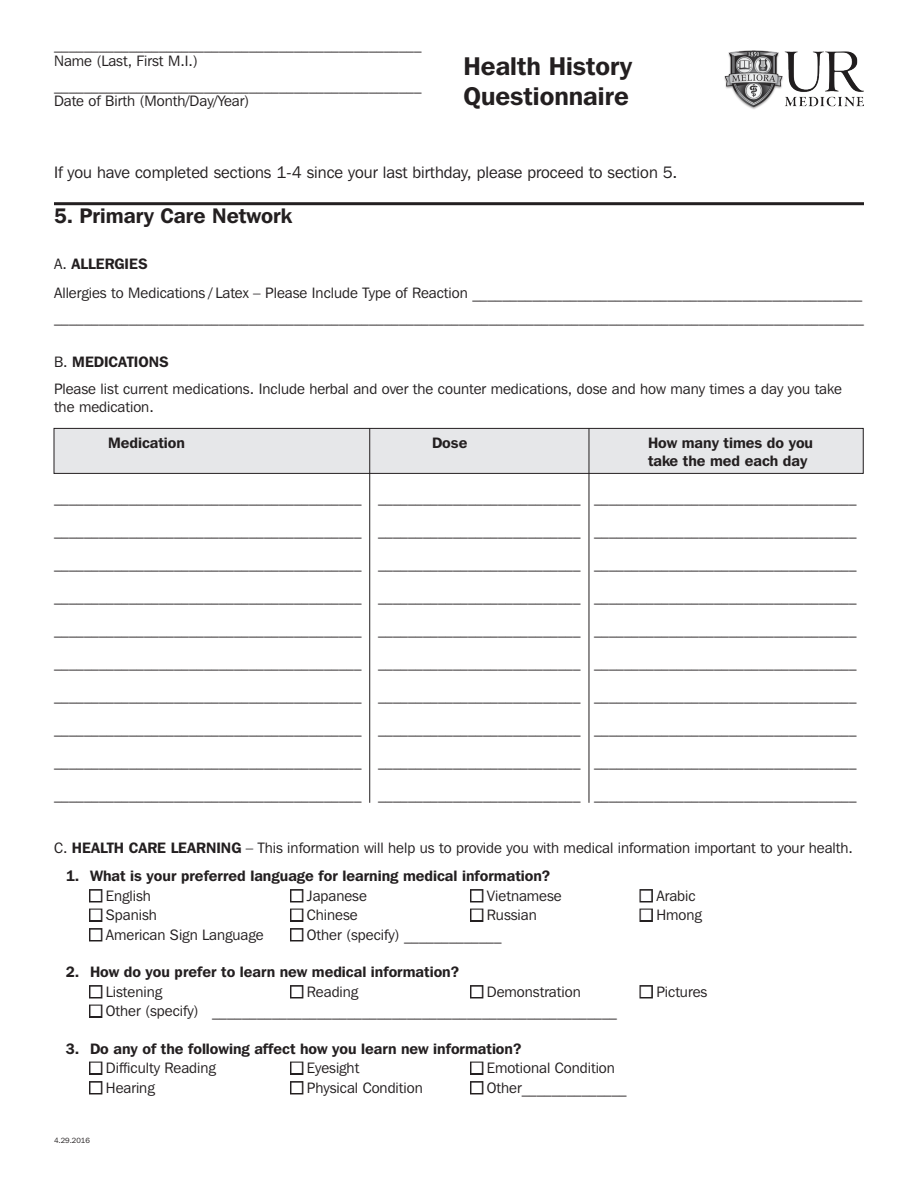
<style>
.page{position:relative;width:918px;height:1188px;background:#fff}
.page>*{position:absolute;margin:0;border:0;box-sizing:border-box;transform-origin:0 0}
.t1{font:600 25.5px/30px "Franklin Gothic IT Cby BT";color:#231f20}
.t2{font:600 21px "Franklin Gothic IT Cby BT";color:#231f20}
.t3{font:16.5px "Franklin Gothic IT Cby BT";color:#231f20}
.t4{font:15px/16.5px "Franklin Gothic IT Cby BT";color:#231f20}
.t5{font:600 15px/18px "Franklin Gothic IT Cby BT";color:#231f20}
.t6{font:7.5px "Franklin Gothic IT Cby BT";color:#231f20}
.s1{font-weight:600}
.s2{color:#fff}
</style>
<div class="page">
<div style="left:54px;top:428px;width:809px;height:45px;background:#e6e7e9"></div>
<div style="left:54px;top:428px;width:810px;height:46px;border:1px solid #231f20"></div>
<img style="left:724px;top:50px;width:140px;height:59px">
<hr style="left:54px;top:202px;width:810px;height:3px;background:#231f20">
<div style="left:89px;top:889px;width:13px;height:13px;border:3px solid #231f20"></div>
<div style="left:290px;top:889px;width:13px;height:13px;border:3px solid #231f20"></div>
<div style="left:470px;top:889px;width:13px;height:13px;border:3px solid #231f20"></div>
<div style="left:639px;top:889px;width:14px;height:13px;border:3px solid #231f20"></div>
<div style="left:89px;top:909px;width:13px;height:13px;border:3px solid #231f20"></div>
<div style="left:290px;top:909px;width:13px;height:13px;border:3px solid #231f20"></div>
<div style="left:470px;top:909px;width:13px;height:13px;border:3px solid #231f20"></div>
<div style="left:639px;top:909px;width:14px;height:13px;border:3px solid #231f20"></div>
<div style="left:89px;top:928px;width:13px;height:13px;border:3px solid #231f20"></div>
<div style="left:290px;top:928px;width:13px;height:13px;border:3px solid #231f20"></div>
<div style="left:89px;top:985px;width:13px;height:13px;border:3px solid #231f20"></div>
<div style="left:290px;top:985px;width:13px;height:13px;border:3px solid #231f20"></div>
<div style="left:470px;top:985px;width:13px;height:13px;border:3px solid #231f20"></div>
<div style="left:639px;top:985px;width:14px;height:13px;border:3px solid #231f20"></div>
<div style="left:89px;top:1005px;width:13px;height:13px;border:3px solid #231f20"></div>
<div style="left:89px;top:1062px;width:13px;height:13px;border:3px solid #231f20"></div>
<div style="left:290px;top:1062px;width:13px;height:13px;border:3px solid #231f20"></div>
<div style="left:470px;top:1062px;width:13px;height:13px;border:3px solid #231f20"></div>
<div style="left:89px;top:1081px;width:13px;height:13px;border:3px solid #231f20"></div>
<div style="left:290px;top:1081px;width:13px;height:13px;border:3px solid #231f20"></div>
<div style="left:470px;top:1081px;width:13px;height:13px;border:3px solid #231f20"></div>
<hr style="left:369px;top:428px;width:1px;height:375px;background:#231f20">
<hr style="left:589px;top:428px;width:1px;height:375px;background:#231f20">
<p class="t4" style="left:54px;top:36px;width:369px">_________________________________________________<br>Name (Last, First M.I.)</p>
<p class="t4" style="left:54px;top:76px;width:369px">_________________________________________________<br>Date of Birth (Month/Day/Year)</p>
<h1 class="t1" style="left:464px;top:51px;width:170px">Health History<br>Questionnaire</h1>
<p class="t3" style="left:54px;top:162px;width:625px">If you have completed sections 1-4 since your last birthday, please proceed to section 5.</p>
<h2 class="t2" style="left:54px;top:203px;width:240px">5. Primary Care Network</h2>
<p class="t4" style="left:54px;top:250px;width:810px;line-height:28.5px">A. <span class="s1">ALLERGIES<br></span>Allergies to Medications / Latex – Please Include Type of Reaction ____________________________________________________</p>
<p class="t4" style="left:54px;top:308px;width:811px">____________________________________________________________________________________________________________</p>
<p class="t4" style="left:54px;top:348px;width:790px;line-height:27px">B. <span class="s1">MEDICATIONS<br></span>Please list current medications. Include herbal and over the counter medications, dose and how many times a day you take</p>
<p class="t4" style="left:54px;top:398px;width:101px">the medication.</p>
<p class="t5" style="left:108px;top:433px;width:79px">Medication</p>
<p class="t5" style="left:432px;top:433px;width:37px">Dose</p>
<p class="t5" style="left:648px;top:433px;width:167px">How many times do you take the med each day</p>
<p class="t4" style="left:54px;top:488px;width:804px">_________________________________________ ___________________________ ___________________________________</p>
<p class="t4" style="left:54px;top:521px;width:804px">_________________________________________ ___________________________ ___________________________________</p>
<p class="t4" style="left:54px;top:554px;width:804px">_________________________________________ ___________________________ ___________________________________</p>
<p class="t4" style="left:54px;top:587px;width:804px">_________________________________________ ___________________________ ___________________________________</p>
<p class="t4" style="left:54px;top:620px;width:804px">_________________________________________ ___________________________ ___________________________________</p>
<p class="t4" style="left:54px;top:653px;width:804px">_________________________________________ ___________________________ ___________________________________</p>
<p class="t4" style="left:54px;top:686px;width:804px">_________________________________________ ___________________________ ___________________________________</p>
<p class="t4" style="left:54px;top:719px;width:804px">_________________________________________ ___________________________ ___________________________________</p>
<p class="t4" style="left:54px;top:752px;width:804px">_________________________________________ ___________________________ ___________________________________</p>
<p class="t4" style="left:54px;top:785px;width:804px">_________________________________________ ___________________________ ___________________________________</p>
<p class="t4" style="left:54px;top:839px;width:800px">C. <span class="s1">HEALTH CARE LEARNING</span> – This information will help us to provide you with medical information important to your health.</p>
<p class="t5" style="left:66px;top:867px;width:486px">1. What is your preferred language for learning medical information?</p>
<p class="t4" style="left:90px;top:887px;width:62px"><span class="s2">■</span> English</p>
<p class="t4" style="left:291px;top:887px;width:77px"><span class="s2">■</span> Japanese</p>
<p class="t4" style="left:471px;top:887px;width:92px"><span class="s2">■</span> Vietnamese</p>
<p class="t4" style="left:640px;top:887px;width:57px"><span class="s2">■</span> Arabic</p>
<p class="t4" style="left:90px;top:907px;width:68px"><span class="s2">■</span> Spanish</p>
<p class="t4" style="left:291px;top:907px;width:68px"><span class="s2">■</span> Chinese</p>
<p class="t4" style="left:471px;top:907px;width:67px"><span class="s2">■</span> Russian</p>
<p class="t4" style="left:640px;top:907px;width:63px"><span class="s2">■</span> Hmong</p>
<p class="t4" style="left:90px;top:926px;width:175px"><span class="s2">■</span> American Sign Language</p>
<p class="t4" style="left:291px;top:926px;width:212px"><span class="s2">■</span> Other (specify) _____________</p>
<p class="t5" style="left:66px;top:963px;width:395px">2. How do you prefer to learn new medical information?</p>
<p class="t4" style="left:90px;top:983px;width:74px"><span class="s2">■</span> Listening</p>
<p class="t4" style="left:291px;top:983px;width:69px"><span class="s2">■</span> Reading</p>
<p class="t4" style="left:471px;top:983px;width:111px"><span class="s2">■</span> Demonstration</p>
<p class="t4" style="left:640px;top:983px;width:68px"><span class="s2">■</span> Pictures</p>
<p class="t4" style="left:90px;top:1003px;width:529px"><span class="s2">■</span> Other (specify) ______________________________________________________</p>
<p class="t5" style="left:66px;top:1039px;width:457px">3. Do any of the following affect how you learn new information?</p>
<p class="t4" style="left:90px;top:1060px;width:127px"><span class="s2">■</span> Difficulty Reading</p>
<p class="t4" style="left:291px;top:1060px;width:70px"><span class="s2">■</span> Eyesight</p>
<p class="t4" style="left:471px;top:1060px;width:145px"><span class="s2">■</span> Emotional Condition</p>
<p class="t4" style="left:90px;top:1079px;width:66px"><span class="s2">■</span> Hearing</p>
<p class="t4" style="left:291px;top:1079px;width:133px"><span class="s2">■</span> Physical Condition</p>
<p class="t4" style="left:471px;top:1079px;width:157px"><span class="s2">■</span> Other______________</p>
<p class="t6" style="left:54px;top:1135px;width:37px">4.29.2016</p>
</div>
